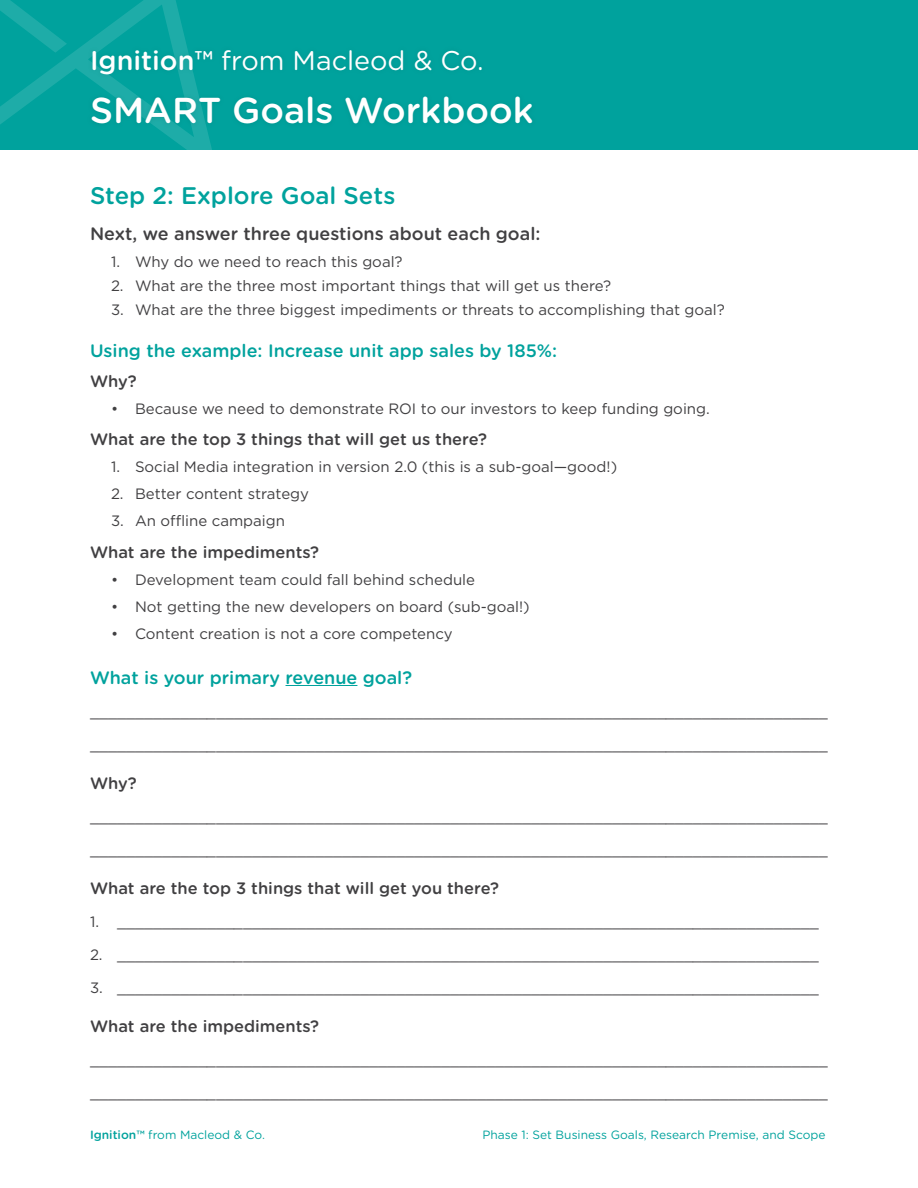
<style>
.page{position:relative;width:918px;height:1188px;background:#fff}
.page>*{position:absolute;margin:0;border:0;box-sizing:border-box;transform-origin:0 0}
.t1{font:500 36px "Gotham Rounded";color:#fff}
.t2{font:27px "Gotham Rounded";color:#fff}
.t3{font:500 24px "Gotham Rounded";color:#00a29d}
.t4{font:500 18px "Gotham Rounded";color:#00a29d}
.t5{font:500 18px "Gotham Rounded";color:#414042}
.t6{font:500 16.5px "Gotham Rounded";color:#414042}
.t7{font:15px "Gotham HTF";color:#414042}
.t8{font:12px "Gotham Rounded";color:#00a29d}
.s1{font-weight:500}
</style>
<div class="page">
<div style="left:0;top:0;width:918px;height:150px;background:#00a29d"></div>
<svg style="left:0;top:0;width:212px;height:150px"></svg>
<div style="left:87px;top:45px;width:450px;height:84px;background:#00665e;opacity:.22"></div>
<hr style="left:286px;top:685px;width:71px;height:1px;background:#00a29d">
<h2 class="t2" style="left:90px;top:42px;width:395px"><span class="s1">Ignition™</span> from Macleod &amp; Co.</h2>
<h1 class="t1" style="left:90px;top:85px;width:445px">SMART Goals Workbook</h1>
<h3 class="t3" style="left:90px;top:178px;width:307px">Step 2: Explore Goal Sets</h3>
<p class="t5" style="left:90px;top:220px;width:452px">Next, we answer three questions about each goal:</p>
<p class="t7" style="left:111px;top:253px;width:293px">1. Why do we need to reach this goal?</p>
<p class="t7" style="left:111px;top:277px;width:502px">2. What are the three most important things that will get us there?</p>
<p class="t7" style="left:111px;top:301px;width:615px">3. What are the three biggest impediments or threats to accomplishing that goal?</p>
<p class="t4" style="left:90px;top:337px;width:469px">Using the example: Increase unit app sales by 185%:</p>
<p class="t6" style="left:90px;top:369px;width:48px">Why?</p>
<p class="t7" style="left:111px;top:400px;width:600px">• Because we need to demonstrate ROI to our investors to keep funding going.</p>
<p class="t6" style="left:90px;top:428px;width:399px">What are the top 3 things that will get us there?</p>
<p class="t7" style="left:111px;top:459px;width:508px">1. Social Media integration in version 2.0 (this is a sub-goal—good!)</p>
<p class="t7" style="left:111px;top:486px;width:200px">2. Better content strategy</p>
<p class="t7" style="left:111px;top:513px;width:176px">3. An offline campaign</p>
<p class="t6" style="left:90px;top:540px;width:231px">What are the impediments?</p>
<p class="t7" style="left:111px;top:571px;width:366px">• Development team could fall behind schedule</p>
<p class="t7" style="left:111px;top:598px;width:420px">• Not getting the new developers on board (sub-goal!)</p>
<p class="t7" style="left:111px;top:625px;width:343px">• Content creation is not a core competency</p>
<p class="t4" style="left:90px;top:664px;width:324px">What is your primary revenue goal?</p>
<p class="t7" style="left:90px;top:703px;width:739px">__________________________________________________________________________________</p>
<p class="t7" style="left:90px;top:736px;width:739px">__________________________________________________________________________________</p>
<p class="t6" style="left:90px;top:771px;width:48px">Why?</p>
<p class="t7" style="left:90px;top:808px;width:739px">__________________________________________________________________________________</p>
<p class="t7" style="left:90px;top:841px;width:739px">__________________________________________________________________________________</p>
<p class="t6" style="left:90px;top:876px;width:410px">What are the top 3 things that will get you there?</p>
<p class="t7" style="left:90px;top:913px;width:730px">1. ______________________________________________________________________________</p>
<p class="t7" style="left:90px;top:946px;width:730px">2. ______________________________________________________________________________</p>
<p class="t7" style="left:90px;top:979px;width:730px">3. ______________________________________________________________________________</p>
<p class="t6" style="left:90px;top:1014px;width:231px">What are the impediments?</p>
<p class="t7" style="left:90px;top:1051px;width:739px">__________________________________________________________________________________</p>
<p class="t7" style="left:90px;top:1084px;width:739px">__________________________________________________________________________________</p>
<p class="t8" style="left:90px;top:1127px;width:176px"><span class="s1">Ignition™</span> from Macleod &amp; Co.</p>
<p class="t8" style="left:482px;top:1127px;width:345px">Phase 1: Set Business Goals, Research Premise, and Scope</p>
</div>
